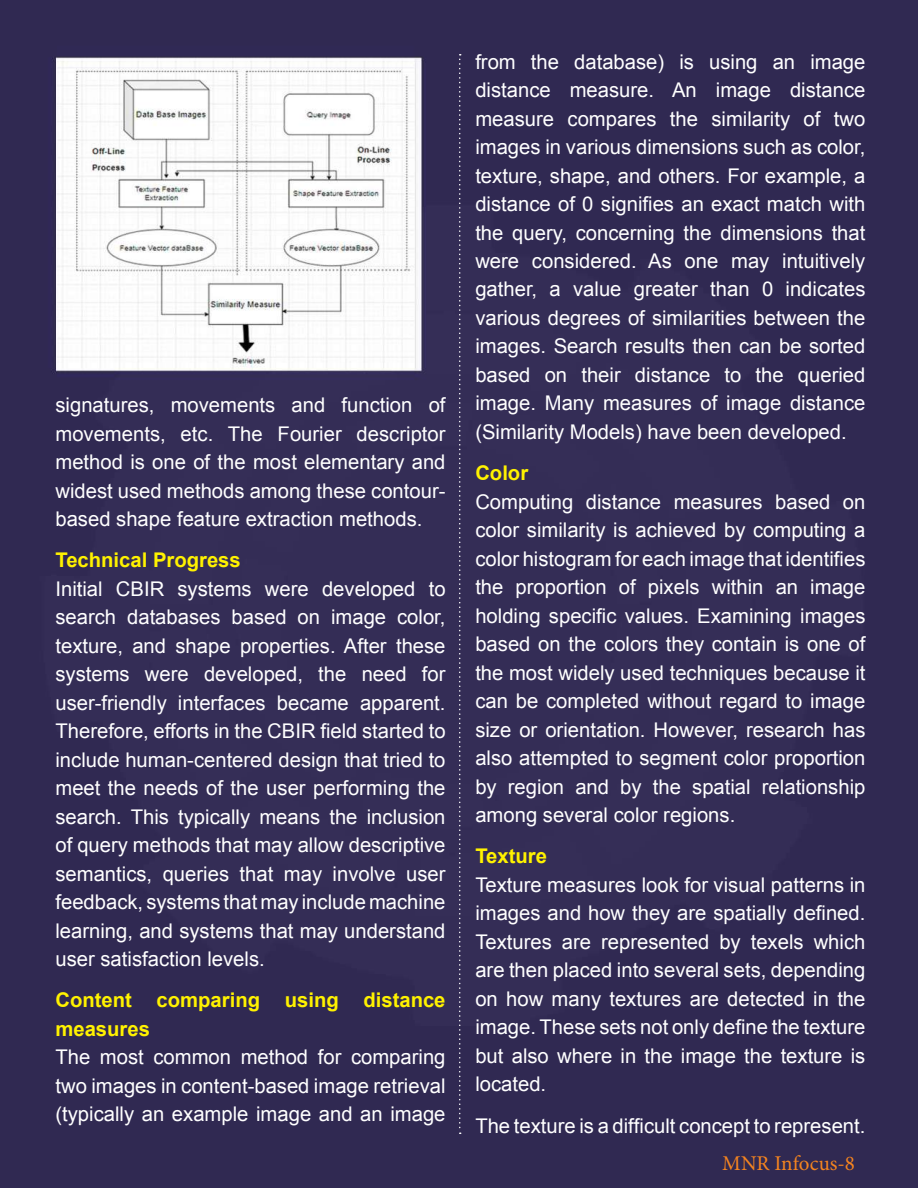
<style>
.page{position:relative;width:918px;height:1188px;background:#fff}
.page>*{position:absolute;margin:0;border:0;box-sizing:border-box;transform-origin:0 0}
.t1{font:21px "Minion Pro";color:#f5841f}
.t2{font:20.25px/28.5px "Arial";color:#fff;text-align:justify}
.t3{font:700 20.25px/28.5px "Arial";color:#fff200}
</style>
<div class="page">
<img style="left:0;top:0;width:918px;height:1188px">
<svg style="left:459px;top:54px;width:2px;height:1080px;background:#575273"></svg>
<p class="t2" style="left:55px;top:391px;width:392px">signatures, movements and function of movements, etc. The Fourier descriptor method is one of the most elementary and widest used methods among these contour&shy;based shape feature extraction methods.</p>
<p class="t3" style="left:55px;top:547px;width:187px">Technical Progress</p>
<p class="t2" style="left:55px;top:575px;width:392px">Initial CBIR systems were developed to search databases based on image color, texture, and shape properties. After these systems were developed, the need for user-friendly interfaces became apparent.<br>Therefore, efforts in the CBIR field started to include human-centered design that tried to meet the needs of the user performing the search. This typically means the inclusion of query methods that may allow descriptive semantics, queries that may involve user feedback, systems that may include machine learning, and systems that may understand user satisfaction levels.</p>
<p class="t3" style="left:55px;top:987px;width:392px">Content comparing using distance measures</p>
<p class="t2" style="left:55px;top:1043px;width:392px">The most common method for comparing two images in content-based image retrieval (typically an example image and an image</p>
<p class="t2" style="left:475px;top:47px;width:392px">from the database) is using an image distance measure. An image distance measure compares the similarity of two images in various dimensions such as color, texture, shape, and others. For example, a distance of 0 signifies an exact match with the query, concerning the dimensions that were considered. As one may intuitively gather, a value greater than 0 indicates various degrees of similarities between the images. Search results then can be sorted based on their distance to the queried image. Many measures of image distance (Similarity Models) have been developed.</p>
<p class="t3" style="left:475px;top:459px;width:54px">Color</p>
<p class="t2" style="left:475px;top:488px;width:392px">Computing distance measures based on color similarity is achieved by computing a color histogram for each image that identifies the proportion of pixels within an image holding specific values. Examining images based on the colors they contain is one of the most widely used techniques because it can be completed without regard to image size or orientation. However, research has also attempted to segment color proportion by region and by the spatial relationship among several color regions.</p>
<p class="t3" style="left:475px;top:843px;width:73px">Texture</p>
<p class="t2" style="left:475px;top:871px;width:392px">Texture measures look for visual patterns in images and how they are spatially defined.<br>Textures are represented by texels which are then placed into several sets, depending on how many textures are detected in the image. These sets not only define the texture but also where in the image the texture is located.</p>
<p class="t2" style="left:475px;top:1111px;width:392px">The texture is a difficult concept to represent.</p>
<p class="t1" style="left:722px;top:1149px;width:134px">MNR Infocus-8</p>
</div>
